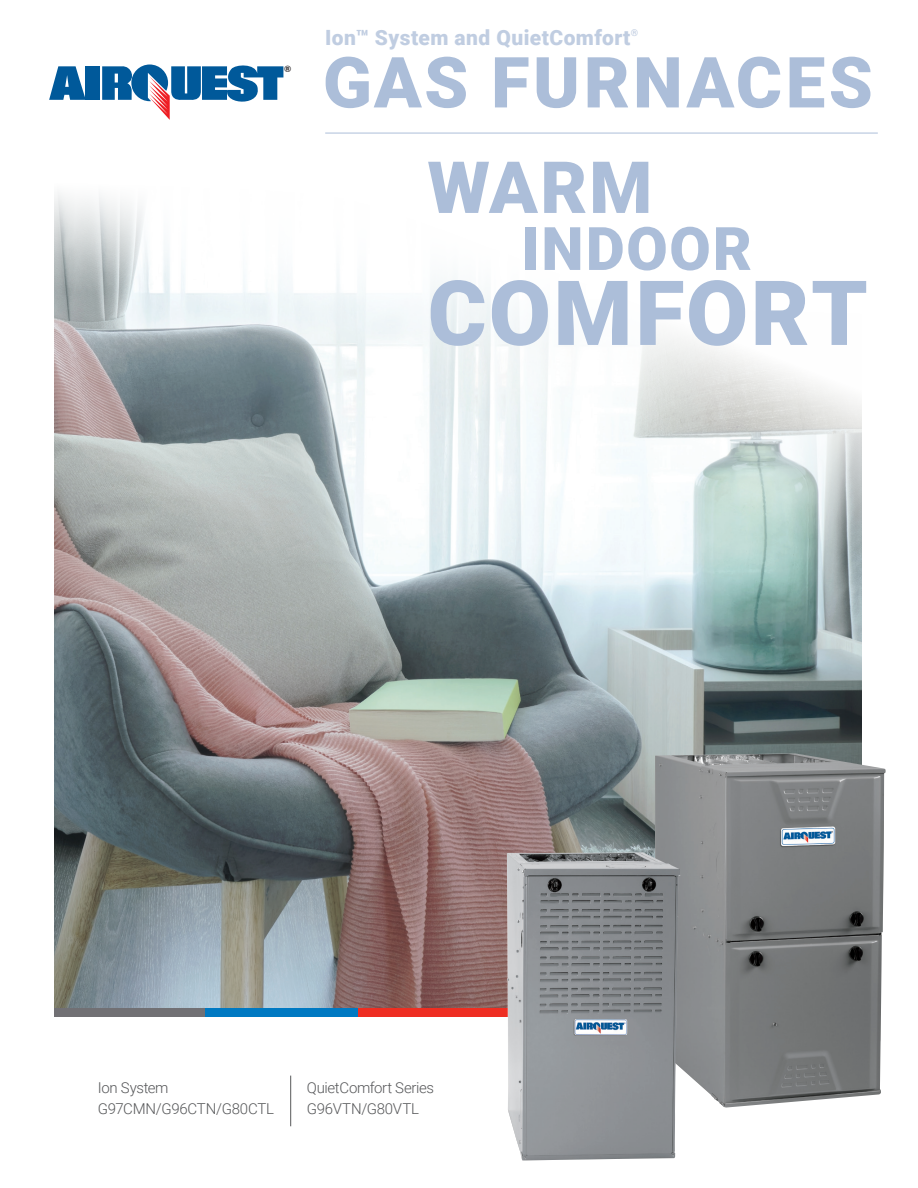
<style>
.page{position:relative;width:918px;height:1188px;background:#fff}
.page>*{position:absolute;margin:0;border:0;box-sizing:border-box;transform-origin:0 0}
.H-Main_Header{font:900 90px "Roboto";letter-spacing:.025em;color:#acbed9}
.H-Main_Header-2{font:900 72px "Roboto";color:#acbed9}
.H-Main_Header-3{font:900 70.5px "Roboto";letter-spacing:.045em;color:#acbed9}
.H-Main_Header-4{font:900 60px "Roboto";letter-spacing:.035em;color:#acbed9}
.H-Main_Header-5{font:900 21px "Roboto";letter-spacing:.02em;color:#c0cde1}
.H-Model_title{font:300 15px "Roboto";letter-spacing:-.02em;color:#57585a}
.H-Main_Header-6{font:900 9.45px "Roboto";color:#c0cde1}
.t1{font:700 8.85px "Helvetica";color:#231f20}
</style>
<div class="page">
<img style="left:54px;top:193px;width:807px;height:816px">
<div style="left:54px;top:1009px;width:151px;height:8px;background:#717074"></div>
<div style="left:358px;top:1009px;width:151px;height:8px;background:#ee2e22"></div>
<div style="left:205px;top:1009px;width:153px;height:8px;background:#0079c2"></div>
<hr style="left:290px;top:1076px;width:1px;height:50px;background:#57585a">
<hr style="left:325px;top:133px;width:553px;height:1px;background:#acbed9">
<svg style="left:49px;top:66px;width:37px;height:34px"></svg>
<div style="left:86px;top:66px;width:14px;height:34px;background:#00599a"></div>
<svg style="left:102px;top:64px;width:181px;height:56px"></svg>
<img style="left:655px;top:753px;width:231px;height:355px">
<img style="left:507px;top:852px;width:173px;height:308px">
<p class="t1" style="left:285px;top:62px;width:8px">®</p>
<p class="H-Main_Header-5" style="left:325px;top:23px;width:307px">Ion™ System and QuietComfort</p>
<p class="H-Main_Header-6" style="left:631px;top:26px;width:9px">®</p>
<p class="H-Main_Header-3" style="left:323px;top:33px;width:551px">GAS FURNACES</p>
<p class="H-Main_Header-2" style="left:427px;top:137px;width:226px">WARM</p>
<p class="H-Main_Header-4" style="left:521px;top:207px;width:232px">INDOOR</p>
<p class="H-Main_Header" style="left:428px;top:250px;width:442px">COMFORT</p>
<p class="H-Model_title" style="left:98px;top:1078px;width:72px">Ion System</p>
<p class="H-Model_title" style="left:98px;top:1099px;width:178px">G97CMN/G96CTN/G80CTL</p>
<p class="H-Model_title" style="left:307px;top:1078px;width:129px">QuietComfort Series</p>
<p class="H-Model_title" style="left:307px;top:1099px;width:114px">G96VTN/G80VTL</p>
</div>
